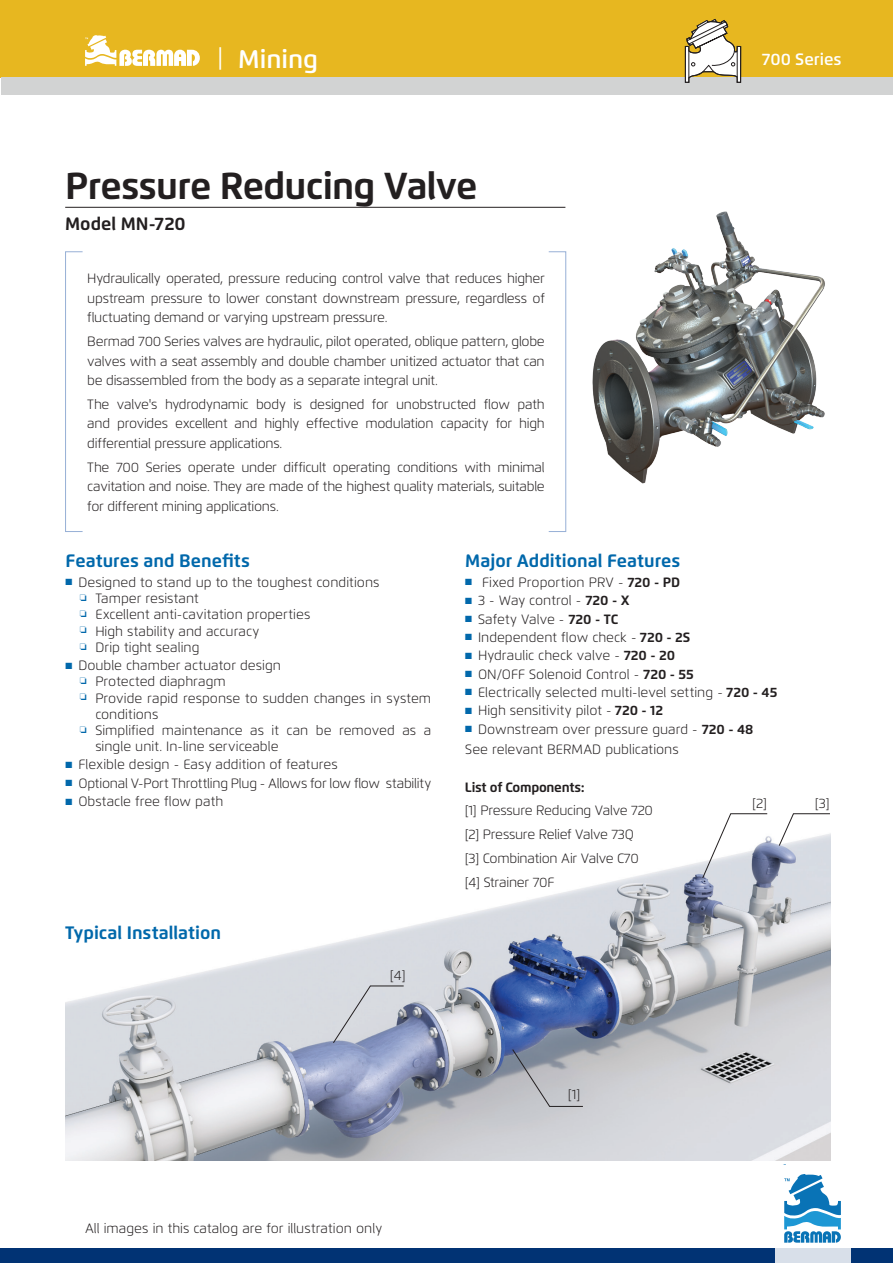
<style>
.page{position:relative;width:893px;height:1263px;background:#fff}
.page>*{position:absolute;margin:0;border:0;box-sizing:border-box;transform-origin:0 0}
.t1{font:700 37.5px "Flexo";letter-spacing:-.02em;color:#231f20}
.t2{font:600 25.5px "Flexo";color:#fff}
.t3{font:700 18px "Flexo";color:#0168ab}
.t4{font:700 18px "Flexo";color:#231f20}
.t5{font:600 16.5px "Flexo";color:#fff}
.t6{font:300 13.5px/19.5px "Flexo";color:#231f20;text-align:justify}
.t7{font:300 13.5px/23.7px "Flexo";letter-spacing:-.02em;color:#231f20}
.t8{font:700 13.5px "Flexo";letter-spacing:-.02em;color:#231f20}
.s1{font-weight:400;font-size:24px}
.s2{font-weight:300;font-size:30px}
.s3{color:#0168ab}
.s4{font-weight:700}
</style>
<div class="page">
<div style="left:0;top:0;width:893px;height:77px;background:#e7b720"></div>
<div style="left:1px;top:77px;width:892px;height:18px;background:#d2d3d3"></div>
<svg style="left:85px;top:35px;width:115px;height:31px"></svg>
<svg style="left:685px;top:19px;width:55px;height:64px"></svg>
<div style="left:737px;top:46px;width:4px;height:37px;border:1px solid #231f20"></div>
<div style="left:0;top:1248px;width:893px;height:15px;background:#013374"></div>
<svg style="left:775px;top:1248px;width:75px;height:15px"></svg>
<svg style="left:784px;top:1174px;width:57px;height:69px"></svg>
<img style="left:66px;top:836px;width:764px;height:325px">
<img style="left:592px;top:211px;width:233px;height:273px">
<hr style="left:65px;top:207px;width:500px;height:1px;background:#231f20">
<svg style="left:65px;top:251px;width:501px;height:281px"></svg>
<svg style="left:512px;top:1048px;width:72px;height:59px;background:#abafb6"></svg>
<svg style="left:702px;top:813px;width:66px;height:66px"></svg>
<svg style="left:332px;top:985px;width:72px;height:59px;background:#c4c9d4"></svg>
<svg style="left:778px;top:813px;width:53px;height:33px"></svg>
<h2 class="t2" style="left:217px;top:43px;width:102px"><span class="s1">|</span> Mining</h2>
<p class="t5" style="left:762px;top:49px;width:81px">700 Series</p>
<h1 class="t1" style="left:65px;top:44px;width:255px">BERMAD <span class="s2">Mining</span></h1>
<h1 class="t1" style="left:65px;top:163px;width:414px">Pressure Reducing Valve</h1>
<h3 class="t4" style="left:65px;top:213px;width:122px">Model MN-720</h3>
<p class="t6" style="left:87px;top:269px;width:459px">Hydraulically operated, pressure reducing control valve that reduces higher upstream pressure to lower constant downstream pressure, regardless of fluctuating demand or varying upstream pressure.</p>
<p class="t6" style="left:87px;top:332px;width:459px">Bermad 700 Series valves are hydraulic, pilot operated, oblique pattern, globe valves with a seat assembly and double chamber unitized actuator that can be disassembled from the body as a separate integral unit.</p>
<p class="t6" style="left:87px;top:394px;width:459px">The valve's hydrodynamic body is designed for unobstructed flow path and provides excellent and highly effective modulation capacity for high differential pressure applications.</p>
<p class="t6" style="left:87px;top:457px;width:459px">The 700 Series operate under difficult operating conditions with minimal cavitation and noise. They are made of the highest quality materials, suitable for different mining applications.</p>
<h3 class="t3" style="left:66px;top:549px;width:186px">Features and Benefits</h3>
<p class="t6" style="left:80px;top:574px;width:301px;line-height:16.2px;text-align:left;text-indent:-14px"><span class="s3">■</span> Designed to stand up to the toughest conditions <sup>❏</sup> Tamper resistant<br><sup>❏</sup> Excellent anti-cavitation properties<br><sup>❏</sup> High stability and accuracy<br><sup>❏</sup> Drip tight sealing</p>
<p class="t6" style="left:66px;top:656px;width:217px"><span class="s3">■</span> Double chamber actuator design</p>
<p class="t6" style="left:80px;top:672px;width:147px"><sup>❏</sup> Protected diaphragm</p>
<p class="t6" style="left:80px;top:688px;width:353px"><sup>❏</sup> Provide rapid response to sudden changes in system</p>
<p class="t6" style="left:95px;top:704px;width:65px">conditions</p>
<p class="t6" style="left:80px;top:720px;width:353px"><sup>❏</sup> Simplified maintenance as it can be removed as a</p>
<p class="t6" style="left:95px;top:737px;width:185px">single unit. In-line serviceable</p>
<p class="t6" style="left:66px;top:755px;width:274px"><span class="s3">■</span> Flexible design - Easy addition of features</p>
<p class="t7" style="left:66px;top:771px;width:367px"><span class="s3">■</span> Optional V-Port Throttling Plug - Allows for low flow stability</p>
<p class="t6" style="left:66px;top:792px;width:159px"><span class="s3">■</span> Obstacle free flow path</p>
<h3 class="t3" style="left:65px;top:922px;width:158px">Typical Installation</h3>
<p class="t6" style="left:390px;top:966px;width:17px">[4]</p>
<h3 class="t3" style="left:465px;top:549px;width:217px">Major Additional Features</h3>
<p class="t6" style="left:465px;top:572px;width:216px"><span class="s3">■</span> Fixed Proportion PRV - <span class="s4">720 - PD</span></p>
<p class="t6" style="left:465px;top:591px;width:166px"><span class="s3">■</span> 3 - Way control - <span class="s4">720 - X</span></p>
<p class="t6" style="left:465px;top:609px;width:155px"><span class="s3">■</span> Safety Valve - <span class="s4">720 - TC</span></p>
<p class="t6" style="left:465px;top:627px;width:227px"><span class="s3">■</span> Independent flow check - <span class="s4">720 - 2S</span></p>
<p class="t6" style="left:465px;top:646px;width:211px"><span class="s3">■</span> Hydraulic check valve - <span class="s4">720 - 20</span></p>
<p class="t6" style="left:465px;top:664px;width:230px"><span class="s3">■</span> ON/OFF Solenoid Control - <span class="s4">720 - 55</span></p>
<p class="t6" style="left:465px;top:682px;width:314px"><span class="s3">■</span> Electrically selected multi-level setting - <span class="s4">720 - 45</span></p>
<p class="t6" style="left:465px;top:701px;width:199px"><span class="s3">■</span> High sensitivity pilot - <span class="s4">720 - 12</span></p>
<p class="t6" style="left:465px;top:719px;width:290px;line-height:20.4px"><span class="s3">■</span> Downstream over pressure guard - <span class="s4">720 - 48<br></span>See relevant BERMAD publications</p>
<p class="t8" style="left:465px;top:779px;width:121px">List of Components:</p>
<p class="t7" style="left:465px;top:799px;width:190px">[1] Pressure Reducing Valve 720 [2] Pressure Relief Valve 73Q<br>[3] Combination Air Valve C70 [4] Strainer 70F</p>
<p class="t6" style="left:752px;top:793px;width:16px">[2]</p>
<p class="t6" style="left:815px;top:793px;width:16px">[3]</p>
<p class="t6" style="left:568px;top:1085px;width:14px">[1]</p>
<p class="t6" style="left:85px;top:1218px;width:299px">All images in this catalog are for illustration only</p>
</div>
